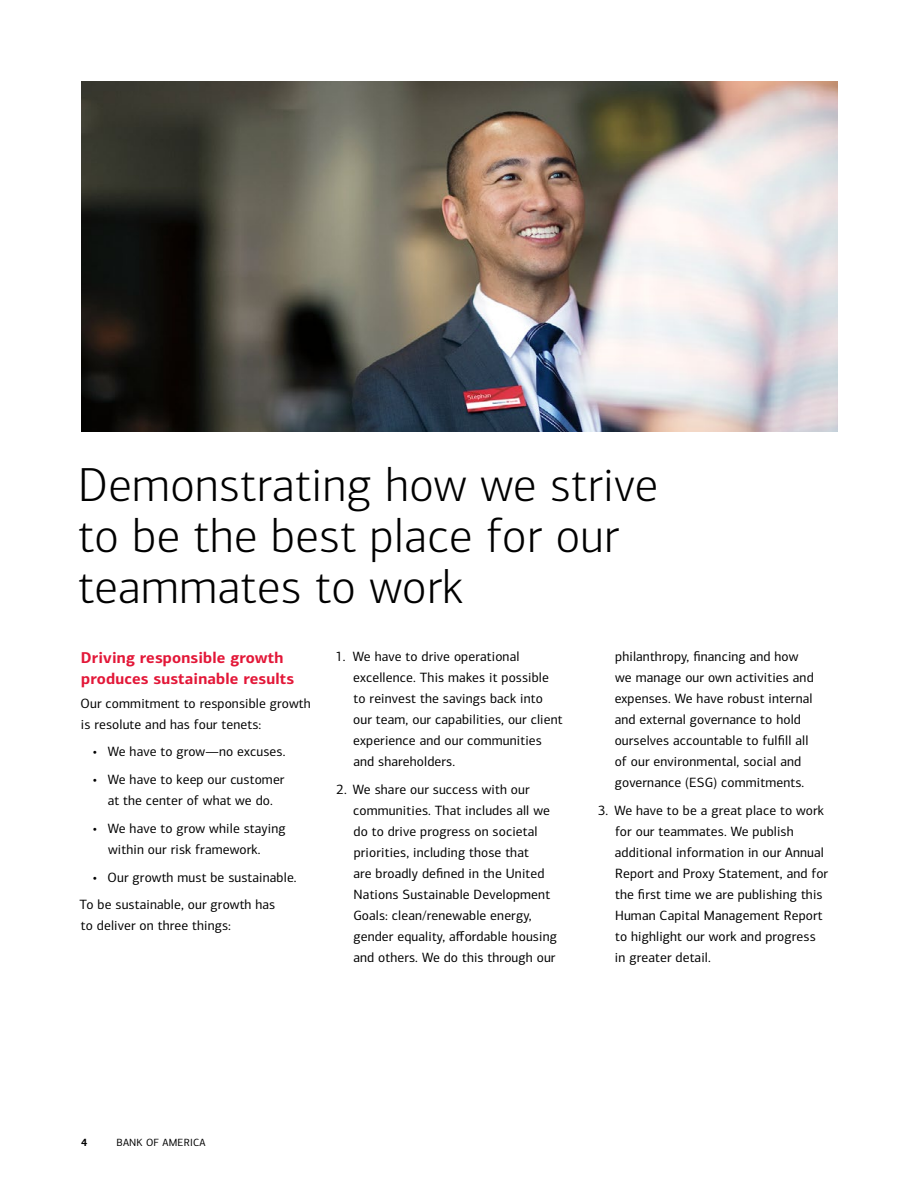
<style>
.page{position:relative;width:918px;height:1188px;background:#fff}
.page>*{position:absolute;margin:0;border:0;box-sizing:border-box;transform-origin:0 0}
.t1{font:300 48px/51px "Connections";letter-spacing:.01em;color:#000}
.t2{font:700 15.75px/21px "Connections";letter-spacing:.01em;color:#e31738}
.t3{font:13.5px/21px "Connections";letter-spacing:.01em;color:#000}
.t4{font:10.5px "Connections";letter-spacing:.02em;color:#000}
.t5{font:700 10.5px "Connections";color:#000}
</style>
<div class="page">
<img style="left:81px;top:81px;width:756px;height:351px">
<h2 class="t1" style="left:78px;top:460px;width:582px">Demonstrating how we strive to be the best place for our teammates to work</h2>
<h3 class="t2" style="left:81px;top:647px;width:215px">Driving responsible growth produces sustainable results</h3>
<p class="t3" style="left:81px;top:692px;width:232px">Our commitment to responsible growth is resolute and has four tenets:</p>
<p class="t3" style="left:93px;top:741px;width:194px">• We have to grow—no excuses.</p>
<p class="t3" style="left:93px;top:769px;width:193px;text-align:center">• We have to keep our customer at the center of what we do.</p>
<p class="t3" style="left:108px;top:818px;width:179px;text-indent:-15px">• We have to grow while staying within our risk framework.</p>
<p class="t3" style="left:93px;top:866px;width:206px">• Our growth must be sustainable.</p>
<p class="t3" style="left:80px;top:894px;width:197px">To be sustainable, our growth has to deliver on three things:</p>
<p class="t3" style="left:353px;top:646px;width:211px;text-indent:-18px">1. We have to drive operational excellence. This makes it possible to reinvest the savings back into our team, our capabilities, our client experience and our communities and shareholders.</p>
<p class="t3" style="left:353px;top:779px;width:205px;text-indent:-17px">2. We share our success with our communities. That includes all we do to drive progress on societal priorities, including those that<br>are broadly defined in the United Nations Sustainable Development Goals: clean/renewable energy, gender equality, affordable housing and others. We do this through our</p>
<p class="t3" style="left:615px;top:646px;width:201px">philanthropy, financing and how we manage our own activities and expenses. We have robust internal and external governance to hold ourselves accountable to fulfill all of our environmental, social and governance (ESG) commitments.</p>
<p class="t3" style="left:615px;top:800px;width:215px;text-indent:-17px">3. We have to be a great place to work for our teammates. We publish additional information in our Annual<br>Report and Proxy Statement, and for the first time we are publishing this<br>Human Capital Management Report to highlight our work and progress in greater detail.</p>
<p class="t5" style="left:81px;top:1136px;width:8px">4</p>
<p class="t4" style="left:116px;top:1136px;width:91px">BANK OF AMERICA</p>
</div>
